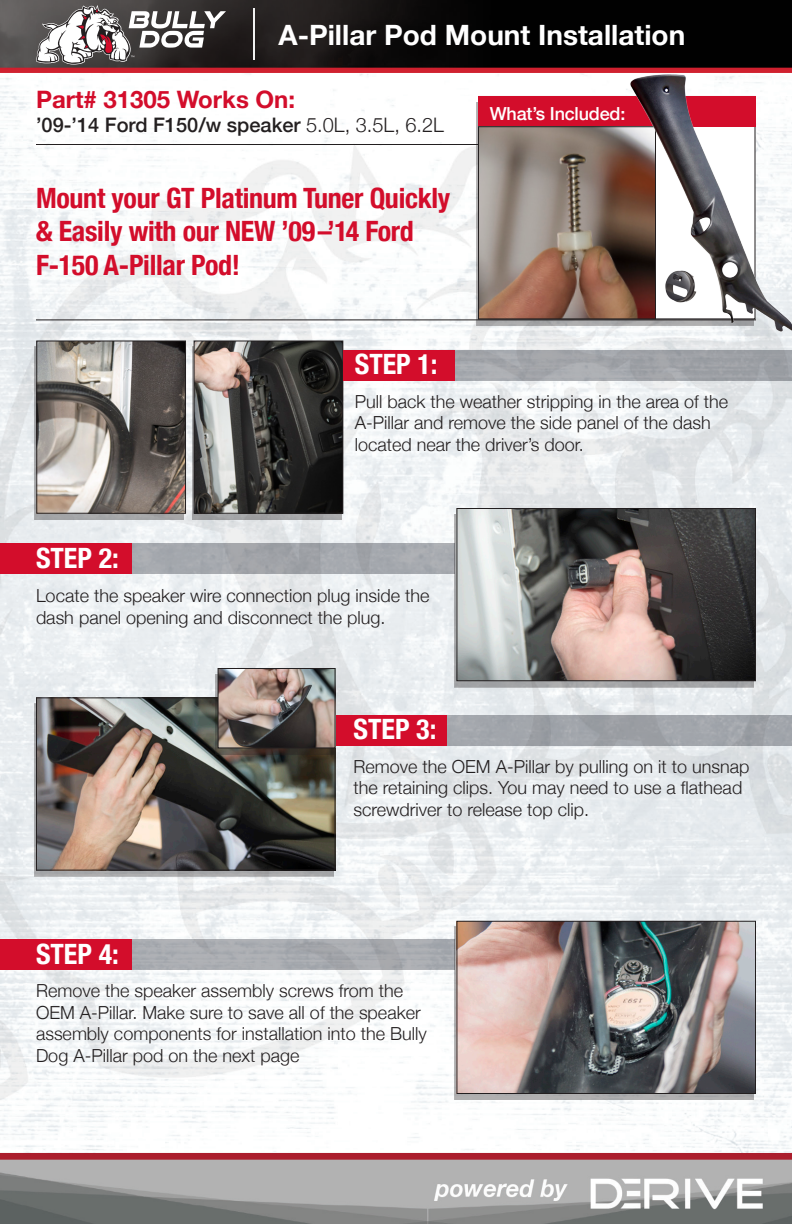
<style>
.page{position:relative;width:792px;height:1224px;background:#fff}
.page>*{position:absolute;margin:0;border:0;box-sizing:border-box;transform-origin:0 0}
.t1{font:700 condensed 28px/33.6px "Helvetica Neue";letter-spacing:-.01em;color:#d30d2b}
.t2{font:700 28px "Helvetica Neue";color:#fff}
.Main_Title{font:700 condensed 28px "Helvetica Neue";color:#fff}
.t3{font:700 24px "Helvetica Neue";color:#d30d2b}
.t4{font:500 20px "Helvetica Neue";color:#231f20}
.Main_Title-2{font:300 18px/21.6px "Helvetica Neue";color:#231f20}
.t5{font:500 18px "Helvetica Neue";letter-spacing:-.01em;color:#fff}
.s1{font-weight:300}
</style>
<div class="page">
<img style="left:0;top:0;width:792px;height:1224px">
<svg style="left:36px;top:5px;width:190px;height:61px"></svg>
<hr style="left:253px;top:8px;width:1px;height:52px;background:#fff">
<hr style="left:254px;top:8px;width:1px;height:52px;background:#fff">
<div style="left:336px;top:715px;width:456px;height:31px;background:#a1a5ab"></div>
<div style="left:336px;top:715px;width:111px;height:31px;background:#d30d2b"></div>
<div style="left:343px;top:350px;width:449px;height:31px;background:#a5a7ac"></div>
<hr style="left:36px;top:319px;width:720px;height:1px;background:#231f20">
<hr style="left:36px;top:144px;width:716px;height:1px;background:#231f20">
<div style="left:476px;top:102px;width:278px;height:224px;background:#231f20;opacity:.35"></div>
<div style="left:478px;top:96px;width:278px;height:30px;background:#d30d2b"></div>
<div style="left:34px;top:346px;width:150px;height:174px;background:#a4a5a7"></div>
<img style="left:38px;top:342px;width:146px;height:170px">
<div style="left:36px;top:340px;width:150px;height:174px;border:1px solid #231f20"></div>
<div style="left:192px;top:346px;width:150px;height:174px;background:#231f20;opacity:.35"></div>
<img style="left:196px;top:342px;width:145px;height:170px">
<div style="left:194px;top:340px;width:149px;height:174px;border:1px solid #231f20"></div>
<div style="left:454px;top:514px;width:300px;height:173px;background:#231f20;opacity:.35"></div>
<img style="left:458px;top:510px;width:296px;height:169px">
<div style="left:456px;top:508px;width:300px;height:173px;border:1px solid #231f20"></div>
<div style="left:454px;top:927px;width:300px;height:173px;background:#afaeaf"></div>
<img style="left:458px;top:923px;width:296px;height:169px">
<div style="left:456px;top:921px;width:300px;height:173px;border:1px solid #231f20"></div>
<div style="left:34px;top:703px;width:300px;height:174px;background:#a6a7a9"></div>
<img style="left:38px;top:699px;width:296px;height:170px">
<div style="left:36px;top:697px;width:300px;height:174px;border:1px solid #231f20"></div>
<div style="left:215px;top:674px;width:119px;height:81px;background:#231f20;opacity:.35"></div>
<img style="left:220px;top:670px;width:114px;height:76px">
<div style="left:218px;top:668px;width:118px;height:80px;border:1px solid #231f20"></div>
<div style="left:343px;top:350px;width:112px;height:31px;background:#d30d2b"></div>
<div style="left:0;top:543px;width:455px;height:30px;background:#a4a7ad"></div>
<div style="left:0;top:543px;width:131px;height:30px;background:#d30d2b"></div>
<div style="left:0;top:939px;width:455px;height:30px;background:#a9acb1"></div>
<div style="left:0;top:939px;width:131px;height:30px;background:#d30d2b"></div>
<img style="left:480px;top:128px;width:120px;height:189px">
<div style="left:478px;top:126px;width:178px;height:193px;border:1px solid #231f20"></div>
<img style="left:600px;top:21px;width:192px;height:354px">
<img style="left:652px;top:263px;width:45px;height:44px">
<h1 class="t2" style="left:278px;top:13px;width:408px">A-Pillar Pod Mount Installation</h1>
<p class="t3" style="left:36px;top:80px;width:261px">Part# 31305 Works On:</p>
<p class="t4" style="left:36px;top:109px;width:410px">’09-’14 Ford F150/w speaker <span class="s1">5.0L, 3.5L, 6.2L</span></p>
<p class="t1" style="left:36px;top:179px;width:416px">Mount your GT Platinum Tuner Quickly &amp; Easily with our NEW ’09 – ’14 Ford<br>F-150 A-Pillar Pod!</p>
<p class="t5" style="left:490px;top:99px;width:137px">What’s Included:</p>
<p class="Main_Title" style="left:355px;top:341px;width:84px">STEP 1:</p>
<p class="Main_Title-2" style="left:355px;top:389px;width:375px">Pull back the weather stripping in the area of the<br>A-Pillar and remove the side panel of the dash located near the driver’s door.</p>
<p class="Main_Title" style="left:36px;top:535px;width:84px">STEP 2:</p>
<p class="Main_Title-2" style="left:36px;top:583px;width:395px">Locate the speaker wire connection plug inside the dash panel opening and disconnect the plug.</p>
<p class="Main_Title" style="left:354px;top:706px;width:84px">STEP 3:</p>
<p class="Main_Title-2" style="left:354px;top:754px;width:397px">Remove the OEM A-Pillar by pulling on it to unsnap the retaining clips. You may need to use a flathead screwdriver to release top clip.</p>
<p class="Main_Title" style="left:36px;top:930px;width:84px">STEP 4:</p>
<p class="Main_Title-2" style="left:36px;top:979px;width:392px">Remove the speaker assembly screws from the OEM A-Pillar. Make sure to save all of the speaker assembly components for installation into the Bully Dog A-Pillar pod on the next page</p>
</div>
